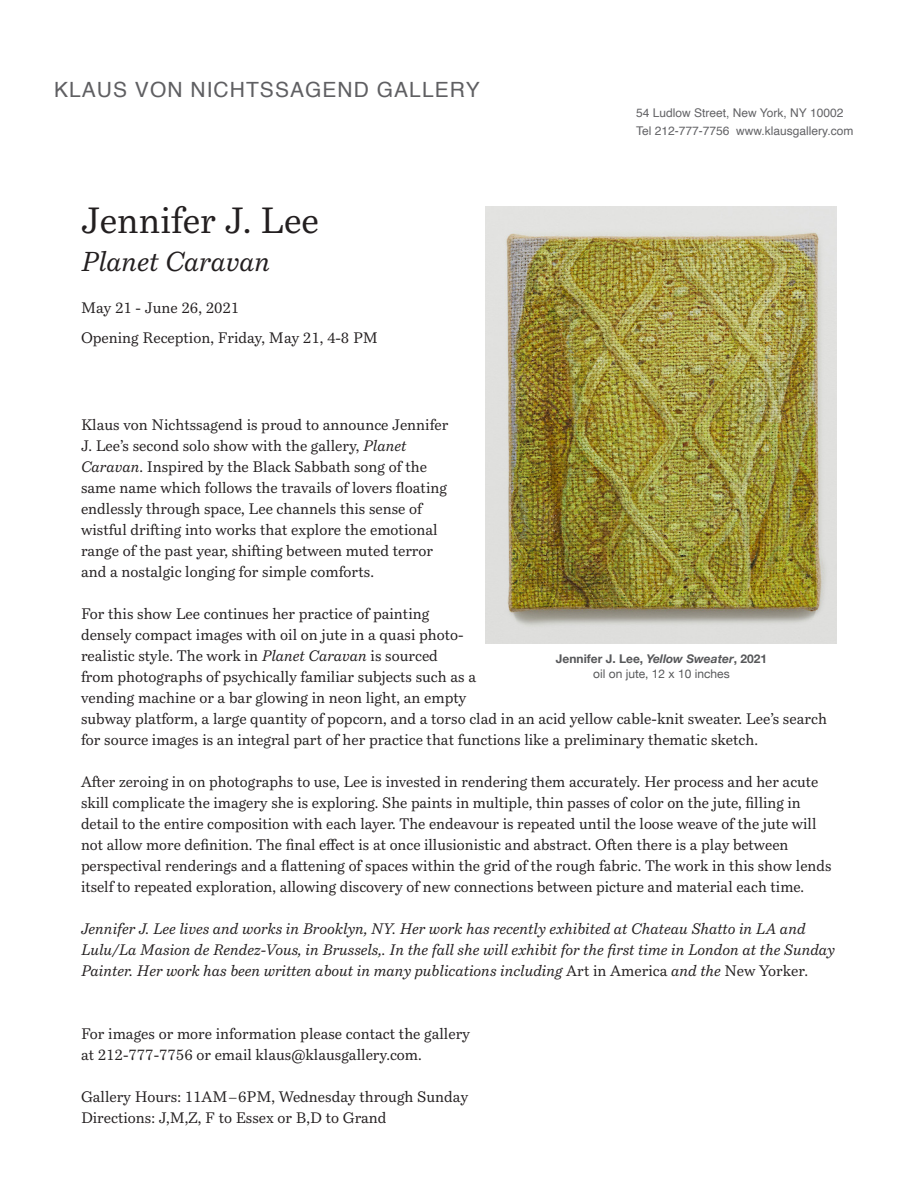
<style>
.page{position:relative;width:918px;height:1188px;background:#fff}
.page>*{position:absolute;margin:0;border:0;box-sizing:border-box;transform-origin:0 0}
.t1{font:36px "Bressay";color:#231f20}
.t2{font:italic 27px "Bressay";color:#231f20}
.t3{font:21px "Helvetica";letter-spacing:.05em;color:#5f5f62}
.t4{font:15px/21px "Bressay";color:#231f20}
.t5{font:italic 15px/21px "Bressay";color:#231f20}
.t6{font:12px/18px "Helvetica";color:#636366}
.t7{font:700 12px "Helvetica Neue";color:#57585a}
.t8{font:12px "Helvetica Neue";color:#57585a}
.s1{font-style:italic}
.s2{font-style:normal}
</style>
<div class="page">
<img style="left:486px;top:206px;width:351px;height:438px">
<h3 class="t3" style="left:54px;top:73px;width:427px">KLAUS VON NICHTSSAGEND GALLERY</h3>
<p class="t1" style="left:81px;top:198px;width:239px">Jennifer J. Lee</p>
<p class="t2" style="left:81px;top:245px;width:191px">Planet Caravan</p>
<p class="t4" style="left:81px;top:298px;width:160px">May 21 - June 26, 2021</p>
<p class="t4" style="left:81px;top:327px;width:299px">Opening Reception, Friday, May 21, 4-8 PM</p>
<p class="t6" style="left:636px;top:104px;width:219px">54 Ludlow Street, New York, NY 10002<br>Tel 212-777-7756 www.klausgallery.com</p>
<p class="t4" style="left:81px;top:414px;width:369px">Klaus von Nichtssagend is proud to announce Jennifer J. Lee’s second solo show with the gallery, <span class="s1">Planet Caravan</span>. Inspired by the Black Sabbath song of the same name which follows the travails of lovers floating endlessly through space, Lee channels this sense of wistful drifting into works that explore the emotional range of the past year, shifting between muted terror and a nostalgic longing for simple comforts.</p>
<p class="t4" style="left:81px;top:603px;width:747px">For this show Lee continues her practice of painting<br>densely compact images with oil on jute in a quasi photo-<br>realistic style. The work in <span class="s1">Planet Caravan</span> is sourced<br>from photographs of psychically familiar subjects such as a<br>vending machine or a bar glowing in neon light, an empty<br>subway platform, a large quantity of popcorn, and a torso clad in an acid yellow cable-knit sweater. Lee’s search for source images is an integral part of her practice that functions like a preliminary thematic sketch.</p>
<p class="t4" style="left:81px;top:771px;width:752px">After zeroing in on photographs to use, Lee is invested in rendering them accurately. Her process and her acute skill complicate the imagery she is exploring. She paints in multiple, thin passes of color on the jute, filling in detail to the entire composition with each layer. The endeavour is repeated until the loose weave of the jute will not allow more definition. The final effect is at once illusionistic and abstract. Often there is a play between perspectival renderings and a flattening of spaces within the grid of the rough fabric. The work in this show lends itself to repeated exploration, allowing discovery of new connections between picture and material each time.</p>
<p class="t5" style="left:81px;top:918px;width:755px">Jennifer J. Lee lives and works in Brooklyn, NY. Her work has recently exhibited at Chateau Shatto in LA and<br>Lulu/La Masion de Rendez-Vous, in Brussels,. In the fall she will exhibit for the first time in London at the Sunday<br>Painter. Her work has been written about in many publications including <span class="s2">Art in America</span> and the <span class="s2">New Yorker</span>.</p>
<p class="t7" style="left:556px;top:649px;width:213px">Jennifer J. Lee, <span class="s1">Yellow Sweater</span>, 2021</p>
<p class="t8" style="left:593px;top:665px;width:138px">oil on jute, 12 x 10 inches</p>
<p class="t4" style="left:81px;top:1023px;width:391px">For images or more information please contact the gallery at 212-777-7756 or email klaus@klausgallery.com.</p>
<p class="t4" style="left:81px;top:1086px;width:389px">Gallery Hours: 11AM–6PM, Wednesday through Sunday</p>
<p class="t4" style="left:81px;top:1107px;width:307px">Directions: J,M,Z, F to Essex or B,D to Grand</p>
</div>
